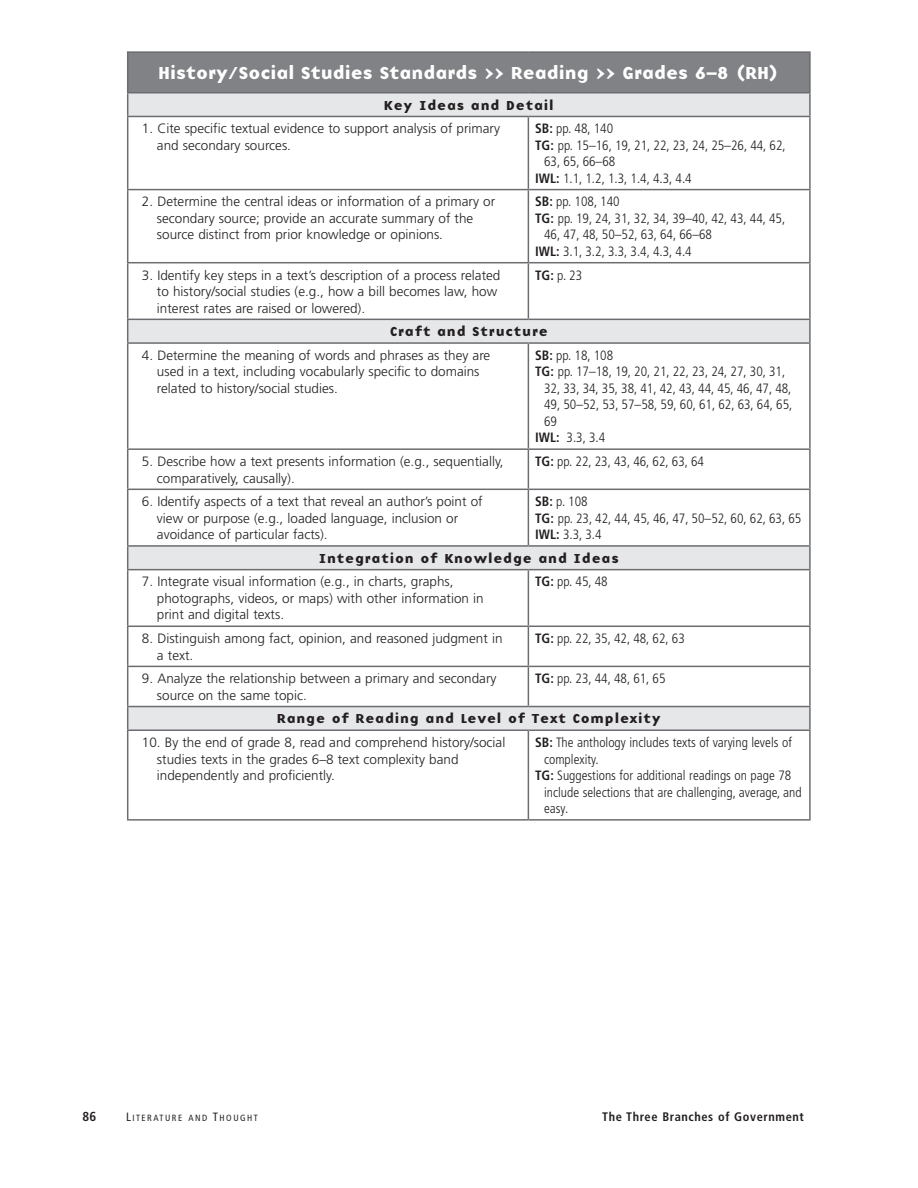
<style>
.page{position:relative;width:918px;height:1188px;background:#fff}
.page>*{position:absolute;margin:0;border:0;box-sizing:border-box;transform-origin:0 0}
.t1{font:18px "Base Nine B";color:#fff}
.t2{font:300 13.5px/16.5px "Frutiger";color:#231f20}
.t3{font:300 condensed 13.5px/16.5px "Frutiger";color:#231f20}
.t4{font:13.5px "Base Nine B";letter-spacing:.06em;color:#231f20}
.t5{font:700 condensed 13.05px "Frutiger";color:#231f20}
.t6{font:700 condensed 12.3px "Frutiger";letter-spacing:.05em;color:#231f20}
.t7{font:condensed 9px "Frutiger";letter-spacing:.165em;color:#231f20}
.s1{font-weight:700}
.s2{font-size:12px}
</style>
<div class="page">
<div style="left:128px;top:52px;width:682px;height:41px;background:#808285"></div>
<svg style="left:128px;top:93px;width:681px;height:636px"></svg>
<hr style="left:127px;top:117px;width:1px;height:72px;background:#6c6d70">
<hr style="left:528px;top:117px;width:1px;height:72px;background:#6c6d70">
<hr style="left:809px;top:117px;width:2px;height:72px;background:#6c6d70">
<hr style="left:127px;top:189px;width:401px;height:1px;background:#6c6d70">
<hr style="left:127px;top:190px;width:1px;height:72px;background:#6c6d70">
<hr style="left:528px;top:189px;width:283px;height:1px;background:#6c6d70">
<hr style="left:528px;top:190px;width:1px;height:72px;background:#6c6d70">
<hr style="left:809px;top:190px;width:2px;height:72px;background:#6c6d70">
<hr style="left:127px;top:262px;width:401px;height:1px;background:#6c6d70">
<hr style="left:127px;top:263px;width:1px;height:56px;background:#6c6d70">
<hr style="left:528px;top:262px;width:283px;height:1px;background:#6c6d70">
<hr style="left:528px;top:263px;width:1px;height:56px;background:#6c6d70">
<hr style="left:809px;top:263px;width:2px;height:56px;background:#6c6d70">
<hr style="left:127px;top:344px;width:1px;height:104px;background:#6c6d70">
<hr style="left:528px;top:344px;width:1px;height:104px;background:#6c6d70">
<hr style="left:809px;top:344px;width:2px;height:104px;background:#6c6d70">
<hr style="left:127px;top:448px;width:401px;height:2px;background:#6c6d70">
<hr style="left:127px;top:450px;width:1px;height:39px;background:#6c6d70">
<hr style="left:528px;top:448px;width:283px;height:2px;background:#6c6d70">
<hr style="left:528px;top:450px;width:1px;height:39px;background:#6c6d70">
<hr style="left:809px;top:450px;width:2px;height:39px;background:#6c6d70">
<hr style="left:127px;top:489px;width:401px;height:1px;background:#6c6d70">
<hr style="left:127px;top:490px;width:1px;height:55px;background:#6c6d70">
<hr style="left:528px;top:489px;width:283px;height:1px;background:#6c6d70">
<hr style="left:528px;top:490px;width:1px;height:55px;background:#6c6d70">
<hr style="left:809px;top:490px;width:2px;height:55px;background:#6c6d70">
<hr style="left:127px;top:570px;width:1px;height:56px;background:#6c6d70">
<hr style="left:528px;top:570px;width:1px;height:56px;background:#6c6d70">
<hr style="left:809px;top:570px;width:2px;height:56px;background:#6c6d70">
<hr style="left:127px;top:626px;width:401px;height:1px;background:#6c6d70">
<hr style="left:127px;top:627px;width:1px;height:39px;background:#6c6d70">
<hr style="left:528px;top:626px;width:283px;height:1px;background:#6c6d70">
<hr style="left:528px;top:627px;width:1px;height:39px;background:#6c6d70">
<hr style="left:809px;top:627px;width:2px;height:39px;background:#6c6d70">
<hr style="left:127px;top:666px;width:401px;height:1px;background:#6c6d70">
<hr style="left:127px;top:667px;width:1px;height:39px;background:#6c6d70">
<hr style="left:528px;top:666px;width:283px;height:1px;background:#6c6d70">
<hr style="left:528px;top:667px;width:1px;height:39px;background:#6c6d70">
<hr style="left:809px;top:667px;width:2px;height:39px;background:#6c6d70">
<hr style="left:127px;top:731px;width:1px;height:88px;background:#6c6d70">
<hr style="left:528px;top:731px;width:1px;height:88px;background:#6c6d70">
<hr style="left:809px;top:731px;width:2px;height:88px;background:#6c6d70">
<hr style="left:127px;top:819px;width:401px;height:2px;background:#6c6d70">
<hr style="left:528px;top:819px;width:283px;height:2px;background:#6c6d70">
<hr style="left:127px;top:51px;width:401px;height:2px;background:#6c6d70">
<hr style="left:127px;top:53px;width:1px;height:39px;background:#6c6d70">
<hr style="left:528px;top:51px;width:283px;height:2px;background:#6c6d70">
<hr style="left:809px;top:53px;width:2px;height:39px;background:#6c6d70">
<hr style="left:127px;top:92px;width:401px;height:1px;background:#6c6d70">
<svg style="left:127px;top:93px;width:1px;height:23px"></svg>
<hr style="left:528px;top:92px;width:283px;height:1px;background:#6c6d70">
<hr style="left:809px;top:93px;width:2px;height:23px;background:#6c6d70">
<hr style="left:127px;top:319px;width:401px;height:1px;background:#6c6d70">
<svg style="left:127px;top:320px;width:1px;height:22px"></svg>
<hr style="left:528px;top:319px;width:283px;height:1px;background:#6c6d70">
<hr style="left:809px;top:320px;width:2px;height:22px;background:#6c6d70">
<hr style="left:127px;top:545px;width:401px;height:2px;background:#6c6d70">
<svg style="left:127px;top:547px;width:1px;height:22px"></svg>
<hr style="left:528px;top:545px;width:283px;height:2px;background:#6c6d70">
<hr style="left:809px;top:547px;width:2px;height:22px;background:#6c6d70">
<hr style="left:127px;top:706px;width:401px;height:1px;background:#6c6d70">
<svg style="left:127px;top:707px;width:1px;height:22px"></svg>
<hr style="left:528px;top:706px;width:283px;height:1px;background:#6c6d70">
<hr style="left:809px;top:707px;width:2px;height:22px;background:#6c6d70">
<hr style="left:127px;top:116px;width:401px;height:1px;background:#6c6d70">
<hr style="left:528px;top:116px;width:283px;height:1px;background:#6c6d70">
<hr style="left:127px;top:342px;width:401px;height:2px;background:#6c6d70">
<hr style="left:528px;top:342px;width:283px;height:2px;background:#6c6d70">
<hr style="left:127px;top:569px;width:401px;height:1px;background:#6c6d70">
<hr style="left:528px;top:569px;width:283px;height:1px;background:#6c6d70">
<hr style="left:127px;top:729px;width:401px;height:2px;background:#6c6d70">
<hr style="left:528px;top:729px;width:283px;height:2px;background:#6c6d70">
<h1 class="t1" style="left:158px;top:59px;width:623px">History/Social Studies Standards &gt;&gt; Reading &gt;&gt; Grades 6–8 (RH)</h1>
<p class="t4" style="left:384px;top:94px;width:171px">Key Ideas and Detail</p>
<p class="t2" style="left:157px;top:121px;width:345px;text-indent:-15px">1. Cite specific textual evidence to support analysis of primary and secondary sources.</p>
<p class="t3" style="left:535px;top:121px;width:80px"><span class="s1">SB:</span> pp. 48, 140</p>
<p class="t3" style="left:535px;top:137px;width:252px"><span class="s1">TG:</span> pp. 15–16, 19, 21, 22, 23, 24, 25–26, 44, 62,</p>
<p class="t3" style="left:544px;top:154px;width:73px">63, 65, 66–68</p>
<p class="t3" style="left:535px;top:170px;width:158px"><span class="s1">IWL:</span> 1.1, 1.2, 1.3, 1.4, 4.3, 4.4</p>
<p class="t2" style="left:157px;top:194px;width:340px;text-indent:-15px">2. Determine the central ideas or information of a primary or secondary source; provide an accurate summary of the source distinct from prior knowledge or opinions.</p>
<p class="t3" style="left:535px;top:194px;width:86px"><span class="s1">SB:</span> pp. 108, 140</p>
<p class="t3" style="left:535px;top:210px;width:252px"><span class="s1">TG:</span> pp. 19, 24, 31, 32, 34, 39–40, 42, 43, 44, 45,</p>
<p class="t3" style="left:544px;top:227px;width:169px">46, 47, 48, 50–52, 63, 64, 66–68</p>
<p class="t3" style="left:535px;top:243px;width:158px"><span class="s1">IWL:</span> 3.1, 3.2, 3.3, 3.4, 4.3, 4.4</p>
<p class="t2" style="left:157px;top:267px;width:345px;text-indent:-15px">3. Identify key steps in a text’s description of a process related to history/social studies (e.g., how a bill becomes law, how interest rates are raised or lowered).</p>
<p class="t3" style="left:535px;top:267px;width:49px"><span class="s1">TG:</span> p. 23</p>
<p class="t4" style="left:390px;top:321px;width:160px">Craft and Structure</p>
<p class="t2" style="left:157px;top:347px;width:335px;text-indent:-15px">4. Determine the meaning of words and phrases as they are used in a text, including vocabularly specific to domains related to history/social studies.</p>
<p class="t3" style="left:535px;top:347px;width:80px"><span class="s1">SB:</span> pp. 18, 108</p>
<p class="t3" style="left:535px;top:364px;width:252px"><span class="s1">TG:</span> pp. 17–18, 19, 20, 21, 22, 23, 24, 27, 30, 31,</p>
<p class="t3" style="left:544px;top:380px;width:249px">32, 33, 34, 35, 38, 41, 42, 43, 44, 45, 46, 47, 48,</p>
<p class="t3" style="left:544px;top:397px;width:250px">49, 50–52, 53, 57–58, 59, 60, 61, 62, 63, 64, 65,</p>
<p class="t3" style="left:544px;top:413px;width:14px">69</p>
<p class="t3" style="left:535px;top:430px;width:72px"><span class="s1">IWL:</span> 3.3, 3.4</p>
<p class="t2" style="left:157px;top:453px;width:348px;text-indent:-15px">5. Describe how a text presents information (e.g., sequentially, comparatively, causally).</p>
<p class="t3" style="left:535px;top:453px;width:170px"><span class="s1">TG:</span> pp. 22, 23, 43, 46, 62, 63, 64</p>
<p class="t2" style="left:157px;top:493px;width:327px;text-indent:-15px">6. Identify aspects of a text that reveal an author’s point of view or purpose (e.g., loaded language, inclusion or avoidance of particular facts).</p>
<p class="t3" style="left:535px;top:493px;width:268px"><span class="s1">SB:</span> p. 108<br><span class="s1">TG:</span> pp. 23, 42, 44, 45, 46, 47, 50–52, 60, 62, 63, 65<br><span class="s1">IWL:</span> 3.3, 3.4</p>
<p class="t4" style="left:319px;top:548px;width:302px">Integration of Knowledge and Ideas</p>
<p class="t2" style="left:157px;top:574px;width:328px;text-indent:-15px">7. Integrate visual information (e.g., in charts, graphs, photographs, videos, or maps) with other information in print and digital texts.</p>
<p class="t3" style="left:535px;top:574px;width:74px"><span class="s1">TG:</span> pp. 45, 48</p>
<p class="t2" style="left:157px;top:630px;width:347px;text-indent:-15px">8. Distinguish among fact, opinion, and reasoned judgment in a text.</p>
<p class="t3" style="left:535px;top:630px;width:151px"><span class="s1">TG:</span> pp. 22, 35, 42, 48, 62, 63</p>
<p class="t2" style="left:157px;top:671px;width:341px;text-indent:-15px">9. Analyze the relationship between a primary and secondary source on the same topic.</p>
<p class="t3" style="left:535px;top:670px;width:132px"><span class="s1">TG:</span> pp. 23, 44, 48, 61, 65</p>
<p class="t4" style="left:277px;top:708px;width:385px">Range of Reading and Level of Text Complexity</p>
<p class="t2" style="left:157px;top:734px;width:350px;text-indent:-15px">10. By the end of grade 8, read and comprehend history/social studies texts in the grades 6–8 text complexity band independently and proficiently.</p>
<p class="t3" style="left:535px;top:734px;width:258px"><span class="s1">SB:</span> The anthology includes texts of varying levels of</p>
<p class="t3" style="left:544px;top:751px;width:56px">complexity.</p>
<p class="t3" style="left:535px;top:767px;width:258px"><span class="s1">TG:</span> Suggestions for additional readings on page 78</p>
<p class="t3" style="left:544px;top:784px;width:259px">include selections that are challenging, average, and</p>
<p class="t3" style="left:544px;top:800px;width:26px">easy.</p>
<p class="t5" style="left:83px;top:1109px;width:15px">86</p>
<p class="t7" style="left:126px;top:1113px;width:133px"><span class="s2">L</span>ITERATURE AND <span class="s2">T</span>HOUGHT</p>
<p class="t6" style="left:602px;top:1109px;width:203px">The Three Branches of Government</p>
</div>
